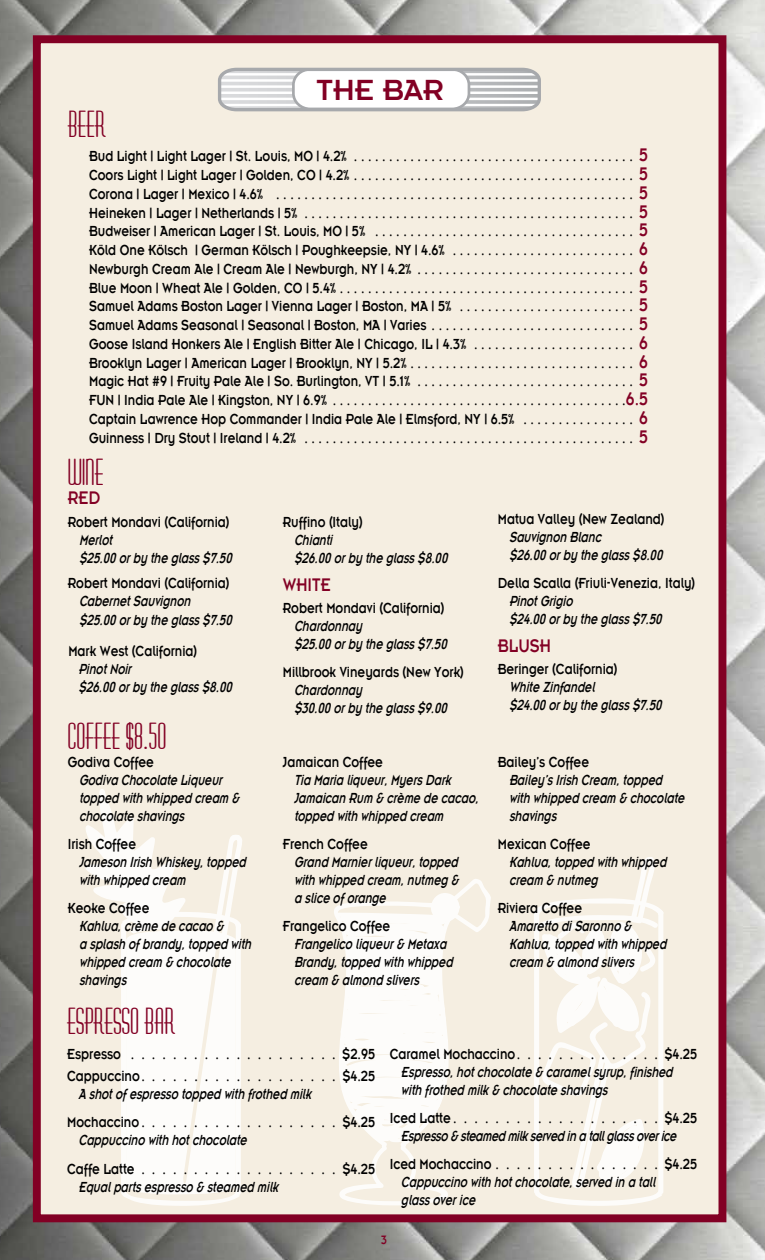
<style>
.page{position:relative;width:765px;height:1260px;background:#fff}
.page>*{position:absolute;margin:0;border:0;box-sizing:border-box;transform-origin:0 0}
.t1{font:37.5px "Astute";color:#820024}
.t2{font:30px "Emblem";color:#820024}
.t3{font:18.75px "Emblem Condensed";color:#820024;scale:1.1 1}
.t4{font:15px/18.8px "Emblem Condensed";color:#000;scale:1.1 1}
.t5{font:italic condensed 15px/18px "Emblem";color:#000}
.t6{font:italic condensed 15px "Emblem";letter-spacing:-.025em;color:#000}
.t7{font:12.5px "Emblem Condensed";color:#820024;scale:1.1 1}
.s1{font-size:18.75px;color:#820024}
</style>
<div class="page">
<img style="left:0;top:0;width:765px;height:1260px">
<div style="left:37px;top:37px;width:685px;height:1179px;background:#f5eee1"></div>
<div style="left:33px;top:35px;width:693px;height:1187px;border:8px solid #820024"></div>
<svg style="left:85px;top:789px;width:157px;height:417px"></svg>
<svg style="left:339px;top:1153px;width:109px;height:52px"></svg>
<svg style="left:334px;top:879px;width:157px;height:274px"></svg>
<svg style="left:534px;top:908px;width:130px;height:298px;fill:#fdfcfa"></svg>
<svg style="left:538px;top:857px;width:122px;height:333px"></svg>
<svg style="left:218px;top:67px;width:323px;height:45px;background:#e2e2e3"></svg>
<h1 class="t1" style="left:68px;top:104px;width:39px">BEER</h1>
<h2 class="t2" style="left:317px;top:75px;width:129px">THE BAR</h2>
<p class="t4" style="left:89px;top:147px;width:509px;text-align:justify">Bud Light | Light Lager | St. Louis, MO | 4.2% . . . . . . . . . . . . . . . . . . . . . . . . . . . . . . . . . . . . . . . . <span class="s1">5<br></span>Coors Light | Light Lager | Golden, CO | 4.2% . . . . . . . . . . . . . . . . . . . . . . . . . . . . . . . . . . . . . . . . <span class="s1">5<br></span>Corona | Lager | Mexico | 4.6% . . . . . . . . . . . . . . . . . . . . . . . . . . . . . . . . . . . . . . . . . . . . . . . . . . . <span class="s1">5<br></span>Heineken | Lager | Netherlands | 5% . . . . . . . . . . . . . . . . . . . . . . . . . . . . . . . . . . . . . . . . . . . . . . . <span class="s1">5<br></span>Budweiser | American Lager | St. Louis, MO | 5% . . . . . . . . . . . . . . . . . . . . . . . . . . . . . . . . . . . . . <span class="s1">5<br></span>Köld One Kölsch | German Kölsch | Poughkeepsie, NY | 4.6% . . . . . . . . . . . . . . . . . . . . . . . . . . <span class="s1">6<br></span>Newburgh Cream Ale | Cream Ale | Newburgh, NY | 4.2% . . . . . . . . . . . . . . . . . . . . . . . . . . . . . . . <span class="s1">6<br></span>Blue Moon | Wheat Ale | Golden, CO | 5.4% . . . . . . . . . . . . . . . . . . . . . . . . . . . . . . . . . . . . . . . . . . <span class="s1">5<br></span>Samuel Adams Boston Lager | Vienna Lager | Boston, MA | 5% . . . . . . . . . . . . . . . . . . . . . . . . . <span class="s1">5<br></span>Samuel Adams Seasonal | Seasonal | Boston, MA | Varies . . . . . . . . . . . . . . . . . . . . . . . . . . . . . <span class="s1">5<br></span>Goose Island Honkers Ale | English Bitter Ale | Chicago, IL | 4.3% . . . . . . . . . . . . . . . . . . . . . . . <span class="s1">6<br></span>Brooklyn Lager | American Lager | Brooklyn, NY | 5.2% . . . . . . . . . . . . . . . . . . . . . . . . . . . . . . . . <span class="s1">6<br></span>Magic Hat #9 | Fruity Pale Ale | So. Burlington, VT | 5.1% . . . . . . . . . . . . . . . . . . . . . . . . . . . . . . . <span class="s1">5<br></span>FUN | India Pale Ale | Kingston, NY | 6.9% . . . . . . . . . . . . . . . . . . . . . . . . . . . . . . . . . . . . . . . . . .<span class="s1">6.5<br></span>Captain Lawrence Hop Commander | India Pale Ale | Elmsford, NY | 6.5% . . . . . . . . . . . . . . . . <span class="s1">6<br></span>Guinness | Dry Stout | Ireland | 4.2% . . . . . . . . . . . . . . . . . . . . . . . . . . . . . . . . . . . . . . . . . . . . . . . <span class="s1">5</span></p>
<h1 class="t1" style="left:68px;top:452px;width:37px">WINE</h1>
<p class="t3" style="left:68px;top:489px;width:31px">RED</p>
<p class="t4" style="left:68px;top:513px;width:149px">Robert Mondavi (California)</p>
<p class="t5" style="left:79px;top:531px;width:154px">Merlot<br>$25.00 or by the glass $7.50</p>
<p class="t4" style="left:68px;top:574px;width:149px">Robert Mondavi (California)</p>
<p class="t5" style="left:79px;top:591px;width:154px;line-height:19.2px">Cabernet Sauvignon<br>$25.00 or by the glass $7.50</p>
<p class="t4" style="left:68px;top:642px;width:119px">Mark West (California)</p>
<p class="t5" style="left:78px;top:661px;width:155px">Pinot Noir<br>$26.00 or by the glass $8.00</p>
<h1 class="t1" style="left:68px;top:716px;width:100px">COFFEE $8.50</h1>
<p class="t4" style="left:68px;top:753px;width:80px">Godiva Coffee</p>
<p class="t5" style="left:79px;top:771px;width:162px">Godiva Chocolate Liqueur topped with whipped cream &amp; chocolate shavings</p>
<p class="t4" style="left:68px;top:835px;width:64px">Irish Coffee</p>
<p class="t5" style="left:79px;top:853px;width:168px">Jameson Irish Whiskey, topped with whipped cream</p>
<p class="t4" style="left:68px;top:899px;width:76px">Keoke Coffee</p>
<p class="t5" style="left:79px;top:917px;width:174px">Kahlua, crème de cacao &amp;<br>a splash of brandy, topped with whipped cream &amp; chocolate shavings</p>
<p class="t4" style="left:283px;top:513px;width:74px">Ruffino (Italy)</p>
<p class="t5" style="left:294px;top:531px;width:155px">Chianti<br>$26.00 or by the glass $8.00</p>
<p class="t3" style="left:283px;top:575px;width:45px">WHITE</p>
<p class="t4" style="left:283px;top:599px;width:149px">Robert Mondavi (California)</p>
<p class="t5" style="left:294px;top:618px;width:154px">Chardonnay<br>$25.00 or by the glass $7.50</p>
<p class="t4" style="left:283px;top:663px;width:166px">Millbrook Vineyards (New York)</p>
<p class="t5" style="left:294px;top:682px;width:154px">Chardonnay<br>$30.00 or by the glass $9.00</p>
<p class="t4" style="left:283px;top:753px;width:93px">Jamaican Coffee</p>
<p class="t5" style="left:294px;top:771px;width:186px">Tia Maria liqueur, Myers Dark<br>Jamaican Rum &amp; crème de cacao, topped with whipped cream</p>
<p class="t4" style="left:283px;top:835px;width:79px">French Coffee</p>
<p class="t5" style="left:294px;top:853px;width:166px;text-align:justify">Grand Marnier liqueur, topped with whipped cream, nutmeg &amp; a slice of orange</p>
<p class="t4" style="left:283px;top:917px;width:99px">Frangelico Coffee</p>
<p class="t5" style="left:294px;top:935px;width:160px">Frangelico liqueur &amp; Metaxa<br>Brandy, topped with whipped cream &amp; almond slivers</p>
<p class="t4" style="left:498px;top:510px;width:153px">Matua Valley (New Zealand)</p>
<p class="t5" style="left:509px;top:528px;width:155px">Sauvignon Blanc<br>$26.00 or by the glass $8.00</p>
<p class="t4" style="left:498px;top:574px;width:181px">Della Scalla (Friuli-Venezia, Italy)</p>
<p class="t5" style="left:509px;top:592px;width:154px">Pinot Grigio<br>$24.00 or by the glass $7.50</p>
<p class="t3" style="left:498px;top:636px;width:50px">BLUSH</p>
<p class="t4" style="left:498px;top:660px;width:110px">Beringer (California)</p>
<p class="t5" style="left:509px;top:679px;width:154px">White Zinfandel<br>$24.00 or by the glass $7.50</p>
<p class="t4" style="left:498px;top:753px;width:85px">Bailey’s Coffee</p>
<p class="t5" style="left:509px;top:771px;width:177px">Bailey’s Irish Cream, topped with whipped cream &amp; chocolate shavings</p>
<p class="t4" style="left:498px;top:835px;width:86px">Mexican Coffee</p>
<p class="t5" style="left:509px;top:853px;width:159px">Kahlua, topped with whipped cream &amp; nutmeg</p>
<p class="t4" style="left:498px;top:899px;width:78px">Riviera Coffee</p>
<p class="t5" style="left:509px;top:917px;width:159px">Amaretto di Saronno &amp;<br>Kahlua, topped with whipped cream &amp; almond slivers</p>
<h1 class="t1" style="left:67px;top:1001px;width:109px">ESPRESSO BAR</h1>
<p class="t4" style="left:67px;top:1043px;width:282px;line-height:22.5px">Espresso . . . . . . . . . . . . . . . . . . . . $2.95<br>Cappuccino. . . . . . . . . . . . . . . . . . . $4.25</p>
<p class="t5" style="left:78px;top:1086px;width:234px">A shot of espresso topped with frothed milk</p>
<p class="t4" style="left:67px;top:1113px;width:282px">Mochaccino . . . . . . . . . . . . . . . . . . . $4.25</p>
<p class="t5" style="left:78px;top:1132px;width:170px">Cappuccino with hot chocolate</p>
<p class="t4" style="left:67px;top:1159px;width:282px">Caffe Latte . . . . . . . . . . . . . . . . . . . $4.25</p>
<p class="t5" style="left:78px;top:1178px;width:201px">Equal parts espresso &amp; steamed milk</p>
<p class="t4" style="left:390px;top:1045px;width:281px">Caramel Mochaccino. . . . . . . . . . . . . . $4.25</p>
<p class="t5" style="left:401px;top:1063px;width:273px">Espresso, hot chocolate &amp; caramel syrup, finished with frothed milk &amp; chocolate shavings</p>
<p class="t4" style="left:390px;top:1109px;width:281px">Iced Latte . . . . . . . . . . . . . . . . . . . . $4.25</p>
<p class="t6" style="left:401px;top:1128px;width:277px">Espresso &amp; steamed milk served in a tall glass over ice</p>
<p class="t4" style="left:390px;top:1155px;width:281px">Iced Mochaccino . . . . . . . . . . . . . . . . $4.25</p>
<p class="t5" style="left:401px;top:1173px;width:256px">Cappuccino with hot chocolate, served in a tall glass over ice</p>
<p class="t7" style="left:381px;top:1234px;width:7px">3</p>
</div>
